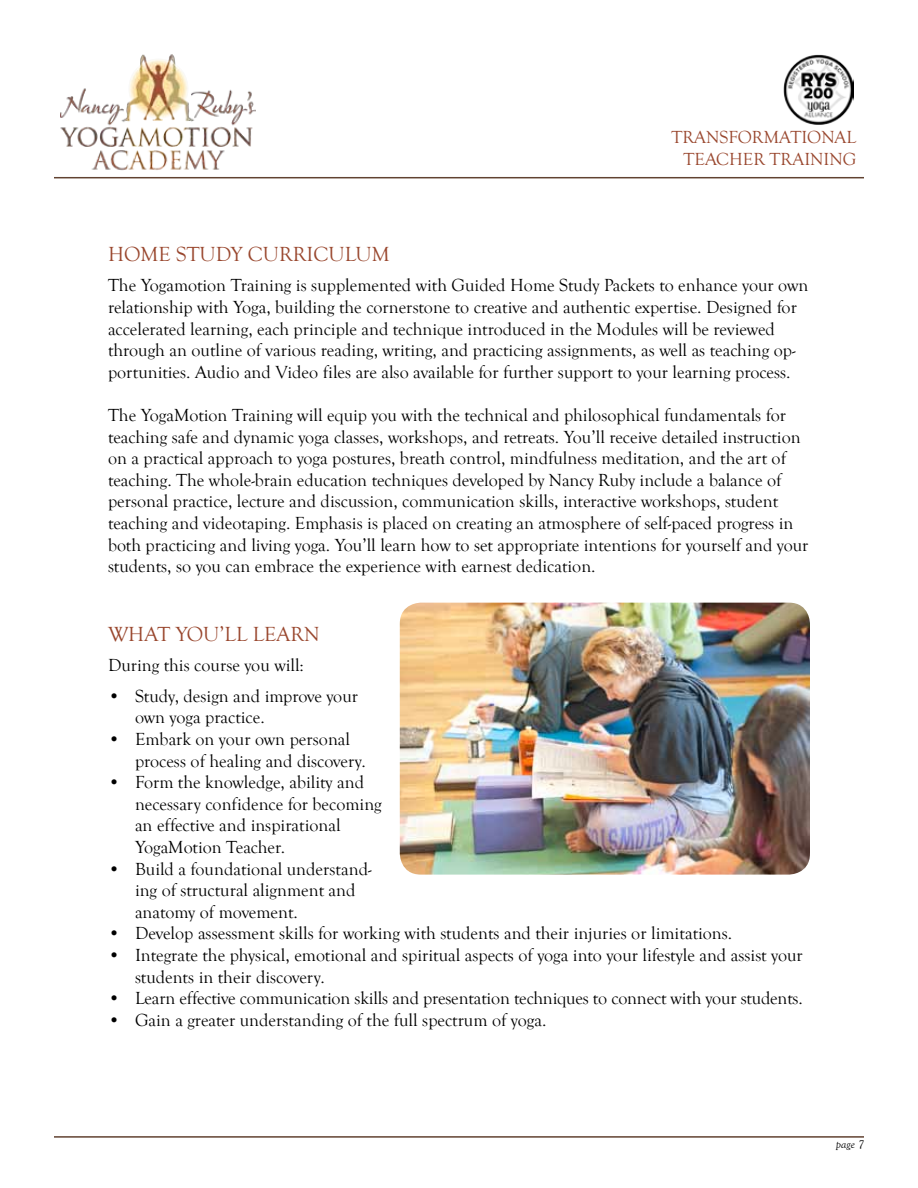
<style>
.page{position:relative;width:918px;height:1188px;background:#fff}
.page>*{position:absolute;margin:0;border:0;box-sizing:border-box;transform-origin:0 0}
.t1{font:21px "Goudy Old Style T";color:#99472e}
.t2{font:18px/21.6px "Goudy Old Style T";color:#000}
.t3{font:18px/21.6px "Goudy Old Style T";color:#99472e;text-align:right}
.t4{font:italic 12px "Goudy Old Style T";color:#000}
</style>
<div class="page">
<hr style="left:54px;top:1136px;width:810px;height:2px;background:#614231">
<hr style="left:54px;top:177px;width:810px;height:1px;background:#614231">
<img style="left:60px;top:54px;width:196px;height:117px">
<img style="left:784px;top:54px;width:70px;height:70px">
<img style="left:400px;top:603px;width:410px;height:272px">
<p class="t3" style="left:672px;top:127px;width:186px">TRANSFORMATIONAL<br>TEACHER TRAINING</p>
<p class="t1" style="left:108px;top:242px;width:33px">Home</p>
<p class="t1" style="left:176px;top:242px;width:214px">Study Curriculum</p>
<p class="t2" style="left:108px;top:275px;width:702px">The Yogamotion Training is supplemented with Guided Home Study Packets to enhance your own relationship with Yoga, building the cornerstone to creative and authentic expertise. Designed for accelerated learning, each principle and technique introduced in the Modules will be reviewed through an outline of various reading, writing, and practicing assignments, as well as teaching op&shy;portunities. Audio and Video files are also available for further support to your learning process.</p>
<p class="t2" style="left:108px;top:405px;width:702px">The YogaMotion Training will equip you with the technical and philosophical fundamentals for teaching safe and dynamic yoga classes, workshops, and retreats. You’ll receive detailed instruction on a practical approach to yoga postures, breath control, mindfulness meditation, and the art of teaching. The whole-brain education techniques developed by Nancy Ruby include a balance of personal practice, lecture and discussion, communication skills, interactive workshops, student teaching and videotaping. Emphasis is placed on creating an atmosphere of self-paced progress in both practicing and living yoga. You’ll learn how to set appropriate intentions for yourself and your students, so you can embrace the experience with earnest dedication.</p>
<p class="t1" style="left:108px;top:622px;width:209px">What Yo u’ll Learn</p>
<p class="t2" style="left:108px;top:655px;width:198px">During this course you will:</p>
<p class="t2" style="left:135px;top:685px;width:225px;text-indent:-27px">• Study, design and improve your own yoga practice.</p>
<p class="t2" style="left:135px;top:729px;width:232px;text-indent:-27px">• Embark on your own personal process of healing and discovery.</p>
<p class="t2" style="left:135px;top:772px;width:248px;text-indent:-27px">• Form the knowledge, ability and necessary confidence for becoming an effective and inspirational<br>YogaMotion Teacher.</p>
<p class="t2" style="left:135px;top:858px;width:238px;text-indent:-27px">• Build a foundational understand&shy;ing of structural alignment and anatomy of movement.</p>
<p class="t2" style="left:108px;top:923px;width:626px">• Develop assessment skills for working with students and their injuries or limitations.</p>
<p class="t2" style="left:135px;top:945px;width:669px;text-indent:-27px">• Integrate the physical, emotional and spiritual aspects of yoga into your lifestyle and assist your students in their discovery.</p>
<p class="t2" style="left:108px;top:988px;width:696px">• Learn effective communication skills and presentation techniques to connect with your students.</p>
<p class="t2" style="left:108px;top:1009px;width:440px">• Gain a greater understanding of the full spectrum of yoga.</p>
<p class="t4" style="left:836px;top:1138px;width:30px">page 7</p>
</div>
